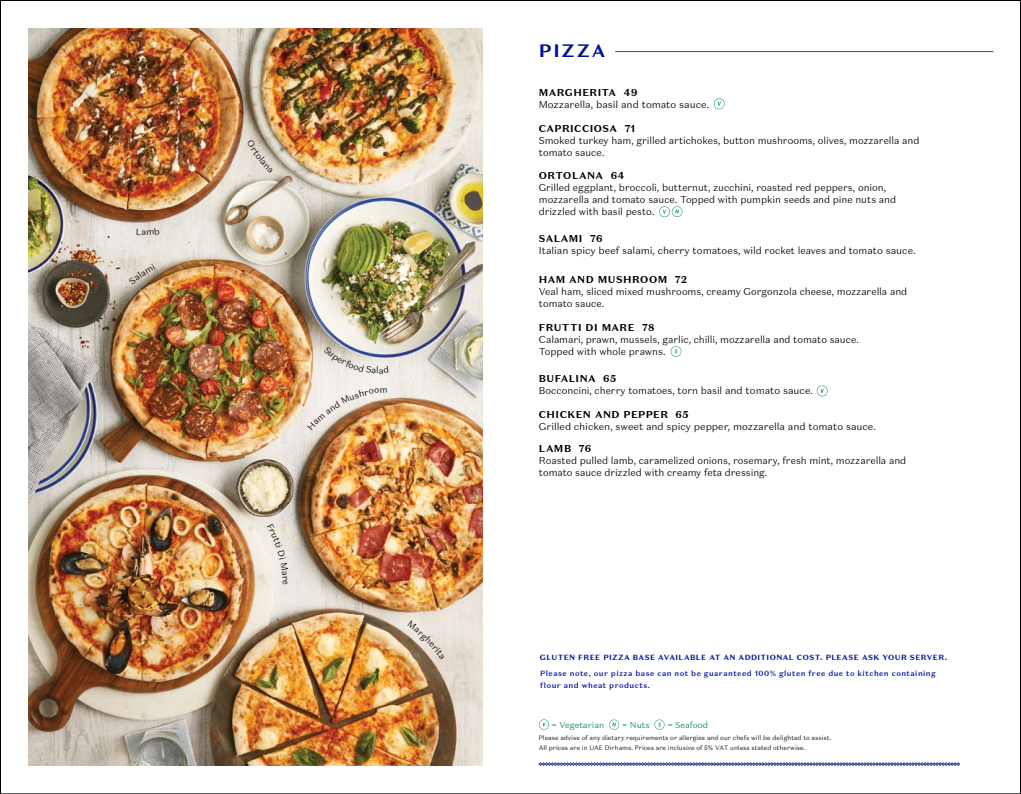
<style>
.page{position:relative;width:1021px;height:794px;background:#fff}
.page>*{position:absolute;margin:0;border:0;box-sizing:border-box;transform-origin:0 0}
.t1{font:700 18px "Domaine Sans Text";letter-spacing:.1em;color:#000f9f}
.t2{font:300 10px/12px "Domaine Sans Text";letter-spacing:-.005em;color:#000}
.t3{font:700 10px "Domaine Sans Text";letter-spacing:.045em;color:#000}
.t4{font:300 9px "Domaine Sans Text";color:#000}
.t5{font:300 8.5px "Domaine Sans Text";color:#008752}
.t6{font:500 7.5px/12px "Domaine Sans Text";letter-spacing:.065em;color:#000f9f}
.t7{font:700 7.5px "Domaine Sans Text";letter-spacing:.05em;color:#000f9f}
.t8{font:300 6.4px/9.5px "Domaine Sans Text";color:#000}
</style>
<div class="page">
<svg style="left:539px;top:719px;width:10px;height:10px"></svg>
<svg style="left:609px;top:719px;width:10px;height:10px"></svg>
<svg style="left:654px;top:719px;width:10px;height:10px"></svg>
<svg style="left:538px;top:762px;width:421px;height:4px;background:#838fc1"></svg>
<hr style="left:615px;top:51px;width:378px;height:1px;background:#36499b">
<svg style="left:713px;top:98px;width:11px;height:11px"></svg>
<svg style="left:670px;top:346px;width:11px;height:11px"></svg>
<svg style="left:816px;top:385px;width:11px;height:11px"></svg>
<svg style="left:659px;top:206px;width:23px;height:11px"></svg>
<img style="left:28px;top:28px;width:454px;height:737px">
<svg style="left:137px;top:227px;width:23px;height:8px"></svg>
<svg style="left:247px;top:140px;width:26px;height:32px"></svg>
<svg style="left:129px;top:263px;width:26px;height:22px"></svg>
<img style="left:307px;top:388px;width:80px;height:42px">
<svg style="left:267px;top:523px;width:21px;height:61px"></svg>
<svg style="left:408px;top:621px;width:36px;height:38px"></svg>
<svg style="left:323px;top:346px;width:65px;height:27px;background:#dbd8d8"></svg>
<p class="t4" style="left:376px;top:365px;width:4px">l</p>
<h1 class="t1" style="left:539px;top:39px;width:68px">PIZZA</h1>
<p class="t3" style="left:539px;top:86px;width:100px">MARGHERITA 49</p>
<p class="t2" style="left:539px;top:98px;width:172px">Mozzarella, basil and tomato sauce.</p>
<p class="t3" style="left:539px;top:122px;width:98px">CAPRICCIOSA 71</p>
<p class="t2" style="left:539px;top:134px;width:382px">Smoked turkey ham, grilled artichokes, button mushrooms, olives, mozzarella and tomato sauce.</p>
<p class="t3" style="left:539px;top:169px;width:87px">ORTOLANA 64</p>
<p class="t2" style="left:539px;top:181px;width:359px">Grilled eggplant, broccoli, butternut, zucchini, roasted red peppers, onion, mozzarella and tomato sauce. Topped with pumpkin seeds and pine nuts and drizzled with basil pesto.</p>
<p class="t3" style="left:539px;top:232px;width:65px">SALAMI 76</p>
<p class="t2" style="left:539px;top:244px;width:378px">Italian spicy beef salami, cherry tomatoes, wild rocket leaves and tomato sauce.</p>
<p class="t3" style="left:539px;top:273px;width:150px">HAM AND MUSHROOM 72</p>
<p class="t2" style="left:539px;top:285px;width:370px">Veal ham, sliced mixed mushrooms, creamy Gorgonzola cheese, mozzarella and tomato sauce.</p>
<p class="t3" style="left:539px;top:321px;width:117px">FRUTTI DI MARE 78</p>
<p class="t2" style="left:539px;top:333px;width:321px">Calamari, prawn, mussels, garlic, chilli, mozzarella and tomato sauce.<br>Topped with whole prawns.</p>
<p class="t3" style="left:539px;top:372px;width:79px">BUFALINA 65</p>
<p class="t2" style="left:539px;top:384px;width:276px">Bocconcini, cherry tomatoes, torn basil and tomato sauce.</p>
<p class="t3" style="left:539px;top:408px;width:151px">CHICKEN AND PEPPER 65</p>
<p class="t2" style="left:539px;top:420px;width:338px">Grilled chicken, sweet and spicy pepper, mozzarella and tomato sauce.</p>
<p class="t3" style="left:539px;top:442px;width:54px">LAMB 76</p>
<p class="t2" style="left:539px;top:455px;width:369px">Roasted pulled lamb, caramelized onions, rosemary, fresh mint, mozzarella and tomato sauce drizzled with creamy feta dressing.</p>
<p class="t7" style="left:540px;top:652px;width:408px">GLUTEN FREE PIZZA BASE AVAILABLE AT AN ADDITIONAL COST. PLEASE ASK YOUR SERVER.</p>
<p class="t6" style="left:540px;top:667px;width:397px">Please note, our pizza base can not be guaranteed 100% gluten free due to kitchen containing flour and wheat products.</p>
<p class="t5" style="left:551px;top:719px;width:54px">= Vegetarian</p>
<p class="t5" style="left:622px;top:719px;width:29px">= Nuts</p>
<p class="t5" style="left:667px;top:719px;width:42px">= Seafood</p>
<p class="t8" style="left:539px;top:733px;width:294px">Please advise of any dietary requirements or allergies and our chefs will be delighted to assist.<br>All prices are in UAE Dirhams. Prices are inclusive of 5% VAT unless stated otherwise.</p>
</div>
